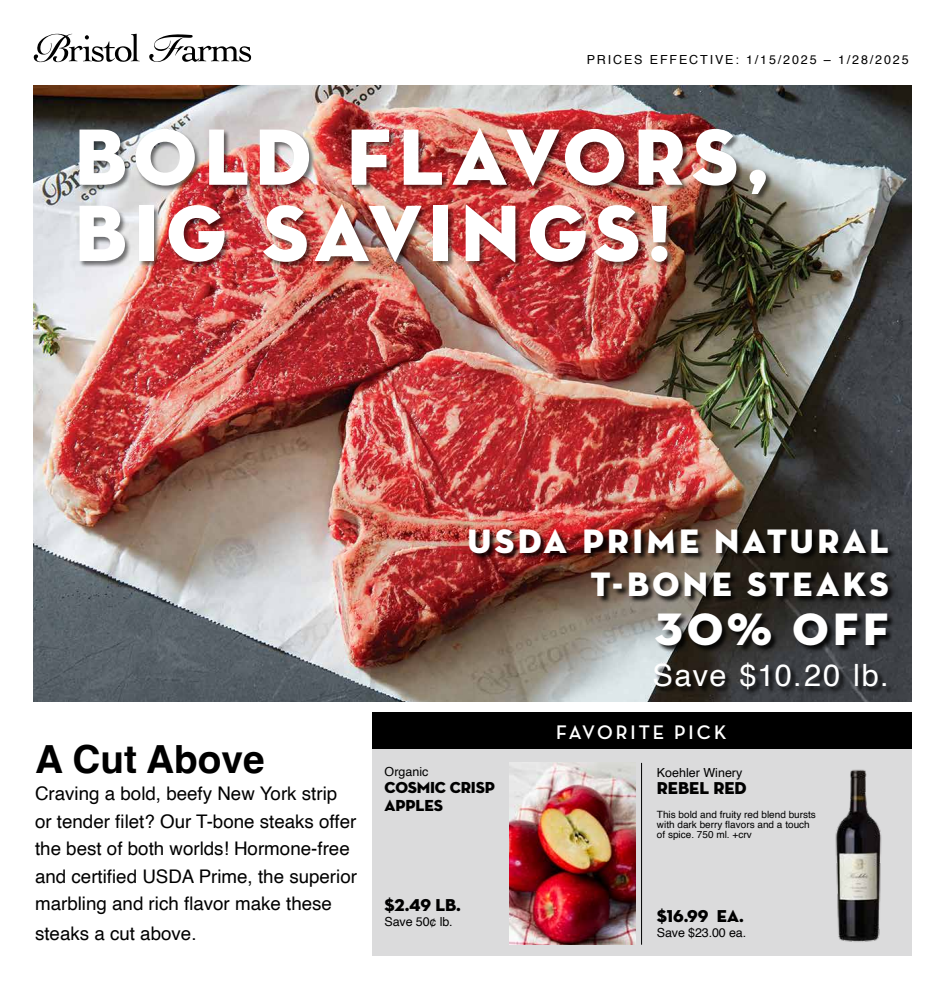
<style>
.page{position:relative;width:945px;height:990px;background:#fff}
.page>*{position:absolute;margin:0;border:0;box-sizing:border-box;transform-origin:0 0}
.t1{font:81.25px/76.2px "Neutra Disp Titling";letter-spacing:.09em;color:#fff}
.t2{font:46.25px "Neutra Disp Titling";color:#fff}
.t3{font:700 38.75px "Helvetica";color:#000}
.t4{font:34.5px/43.5px "Neutra Disp Titling";letter-spacing:.095em;color:#fff;text-align:right}
.t5{font:30.75px "Helvetica";letter-spacing:.05em;color:#fff}
.t6{font:700 20px "Neutra Disp";letter-spacing:.15em;color:#fff}
.t7{font:18.75px/27.5px "Helvetica";color:#000}
.t8{font:17.5px "Neutra Disp Titling";color:#000}
.t9{font:16.25px/17.5px "Neutra Disp Titling";letter-spacing:-.01em;color:#000}
.t10{font:12.5px "Helvetica";color:#000}
.t11{font:12.5px "Helvetica";letter-spacing:.15em;color:#000}
.t12{font:10px/10px "Helvetica";color:#000}
</style>
<div class="page">
<div style="left:372px;top:712px;width:540px;height:244px;background:#dbdbdc"></div>
<hr style="left:641px;top:763px;width:1px;height:182px;background:#000">
<svg style="left:149px;top:34px;width:102px;height:28px"></svg>
<svg style="left:34px;top:33px;width:106px;height:29px"></svg>
<img style="left:34px;top:86px;width:877px;height:615px">
<div style="left:79px;top:128px;width:694px;height:142px;background:#000;opacity:.52"></div>
<div style="left:470px;top:529px;width:426px;height:168px;background:#000;opacity:.84"></div>
<div style="left:372px;top:712px;width:540px;height:37px;background:#000"></div>
<img style="left:509px;top:763px;width:126px;height:181px">
<img style="left:835px;top:769px;width:47px;height:173px">
<p class="t11" style="left:587px;top:50px;width:324px">PRICES EFFECTIVE: 1/15/2025 – 1/28/2025</p>
<p class="t1" style="left:75px;top:119px;width:696px">BOLD FLAVORS,<br>BIG SAVINGS!</p>
<p class="t4" style="left:468px;top:520px;width:423px">USDA PRIM E NATUR AL<br>T-BONE STEAKS</p>
<p class="t2" style="left:655px;top:600px;width:235px">30% OFF</p>
<p class="t5" style="left:652px;top:652px;width:238px">Save $10.20 lb.</p>
<h1 class="t3" style="left:35px;top:735px;width:231px">A Cut Above</h1>
<p class="t7" style="left:35px;top:780px;width:304px">Craving a bold, beefy New York strip</p>
<p class="t7" style="left:35px;top:808px;width:324px">or tender filet? Our T-bone steaks offer the best of both worlds! Hormone-free and certified USDA Prime, the superior marbling and rich flavor make these</p>
<p class="t7" style="left:35px;top:920px;width:163px">steaks a cut above.</p>
<p class="t10" style="left:385px;top:762px;width:45px">Organic</p>
<p class="t9" style="left:385px;top:779px;width:112px">COSMIC CRISP<br>APPLES</p>
<p class="t8" style="left:385px;top:894px;width:78px">$2.49 LB.</p>
<p class="t10" style="left:385px;top:912px;width:70px">Save 50¢ lb.</p>
<p class="t6" style="left:556px;top:721px;width:172px">FAVORITE PICK</p>
<p class="t10" style="left:657px;top:763px;width:87px">Koehler Winery</p>
<p class="t8" style="left:657px;top:777px;width:91px">REBEL RED</p>
<p class="t12" style="left:657px;top:810px;width:160px">This bold and fruity red blend bursts with dark berry flavors and a touch of spice. 750 ml. +crv</p>
<p class="t8" style="left:657px;top:905px;width:89px">$16.99 EA.</p>
<p class="t10" style="left:657px;top:923px;width:91px">Save $23.00 ea.</p>
</div>
